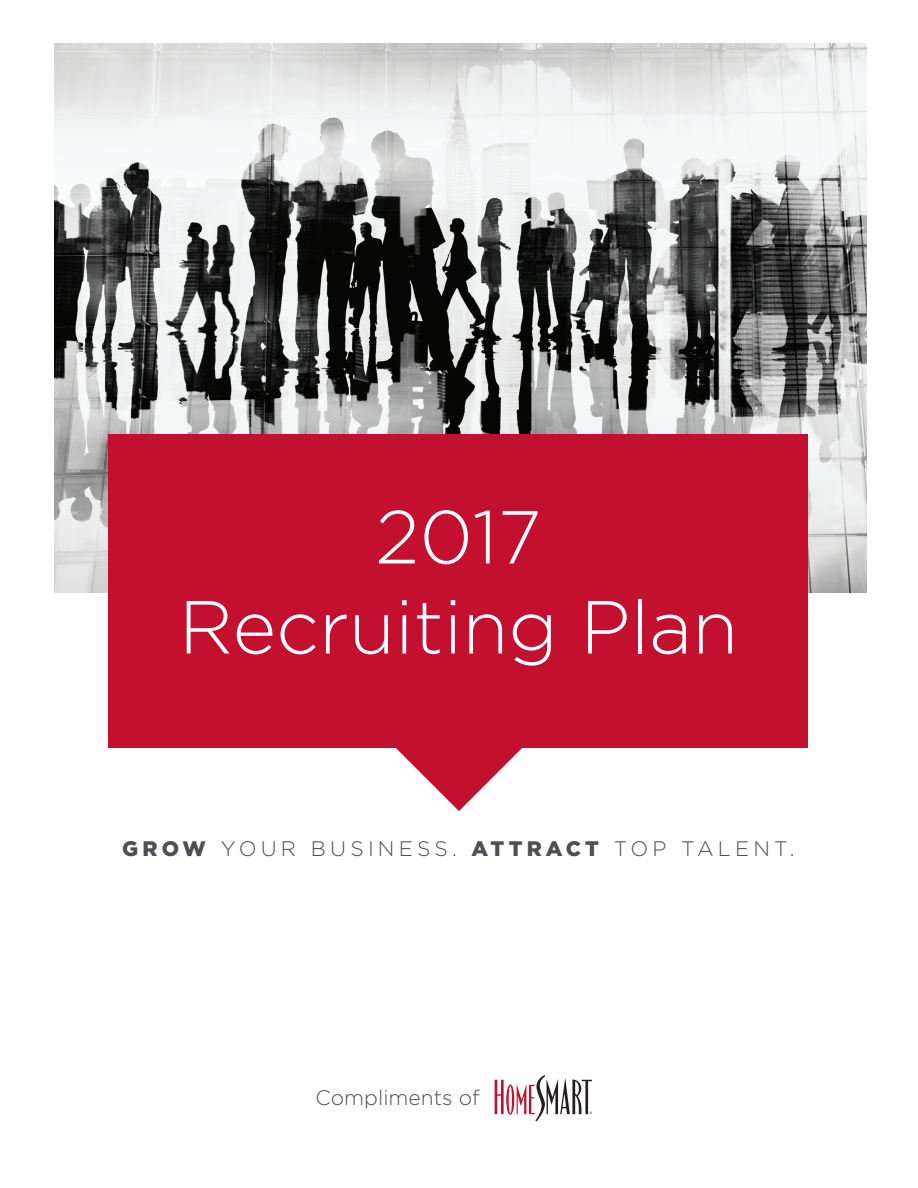
<style>
.page{position:relative;width:918px;height:1188px;background:#fff}
.page>*{position:absolute;margin:0;border:0;box-sizing:border-box;transform-origin:0 0}
.t1{font:300 75px/90px "Gotham";color:#fff;text-align:center}
.t2{font:300 21px "Gotham";letter-spacing:.2em;color:#4f4d56}
.t3{font:300 21px "Gotham";color:#4f4d56}
.s1{font-weight:900}
</style>
<div class="page">
<svg style="left:495px;top:1075px;width:97px;height:46px"></svg>
<img style="left:54px;top:44px;width:812px;height:549px">
<div style="left:109px;top:434px;width:699px;height:314px;background:#c3102f"></div>
<svg style="left:396px;top:748px;width:126px;height:63px"></svg>
<h1 class="t1" style="left:179px;top:490px;width:561px">2017<br>Recruiting Plan</h1>
<p class="t2" style="left:122px;top:836px;width:674px"><span class="s1">GROW</span> YOUR BUSINESS. <span class="s1">ATTRACT</span> TOP TALENT.</p>
<p class="t3" style="left:316px;top:1085px;width:166px">Compliments of</p>
</div>
